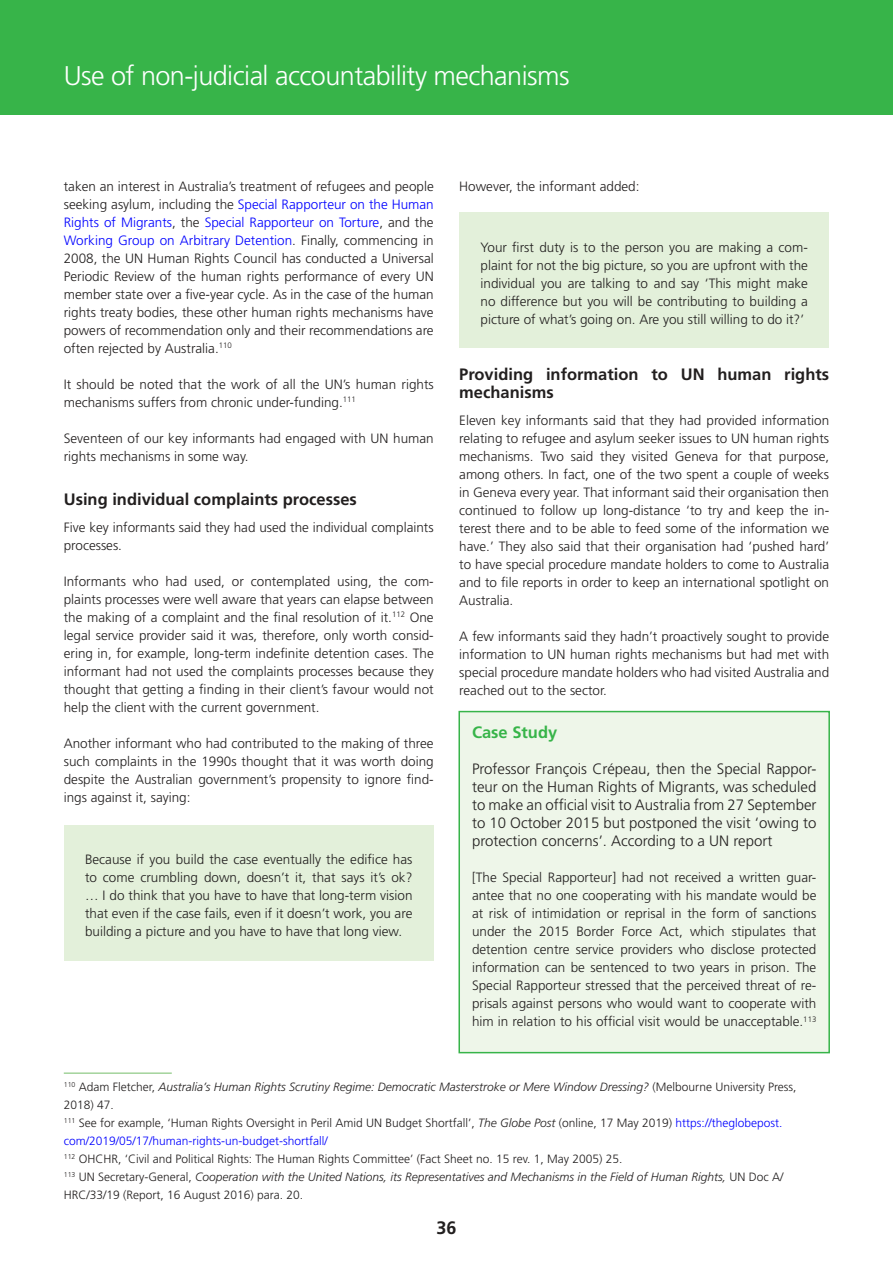
<style>
.page{position:relative;width:893px;height:1263px;background:#fff}
.page>*{position:absolute;margin:0;border:0;box-sizing:border-box;transform-origin:0 0}
.t1{font:300 27px "Frutiger";letter-spacing:-.02em;color:#fff}
.t2{font:700 18px "Frutiger";color:#221f1f}
.t3{font:700 16.5px/18px "Frutiger";color:#221f1f}
.t4{font:700 16.5px "Frutiger";color:#37b449}
.t5{font:300 15px/18px "Frutiger";color:#221f1f;text-align:justify}
.t6{font:300 13.5px/18px "Frutiger";color:#221f1f;text-align:justify}
.t7{font:300 12px/18px "Frutiger";color:#221f1f}
.s1{color:#00f}
.s2{font-style:italic}
</style>
<div class="page">
<div style="left:0;top:0;width:893px;height:115px;background:#37b449"></div>
<div style="left:64px;top:825px;width:370px;height:135px;background:#e3f0da"></div>
<hr style="left:64px;top:1072px;width:108px;height:2px;background:#a3d39b">
<div style="left:459px;top:213px;width:370px;height:135px;background:#e3f0da"></div>
<div style="left:459px;top:711px;width:370px;height:342px;background:#eef6e9"></div>
<div style="left:458px;top:711px;width:372px;height:342px;border:2px solid #37b449"></div>
<h1 class="t1" style="left:64px;top:64px;width:507px">Use of non-judicial accountability mechanisms</h1>
<p class="t6" style="left:64px;top:178px;width:371px">taken an interest in Australia’s treatment of refugees and people seeking asylum, including the <span class="s1">Special Rapporteur on the Human Rights of Migrants</span>, the <span class="s1">Special Rapporteur on Torture</span>, and the <span class="s1">Working Group on Arbitrary Detention</span>. Finally, commencing in 2008, the UN Human Rights Council has conducted a Universal Periodic Review of the human rights performance of every UN member state over a five-year cycle. As in the case of the human rights treaty bodies, these other human rights mechanisms have powers of recommendation only and their recommendations are often rejected by Australia.<sup>110</sup></p>
<p class="t6" style="left:64px;top:376px;width:371px">It should be noted that the work of all the UN’s human rights mechanisms suffers from chronic under-funding.<sup>111</sup></p>
<p class="t6" style="left:64px;top:430px;width:371px">Seventeen of our key informants had engaged with UN human rights mechanisms in some way.</p>
<p class="t3" style="left:64px;top:492px;width:295px">Using individual complaints processes</p>
<p class="t6" style="left:64px;top:519px;width:371px">Five key informants said they had used the individual complaints processes.</p>
<p class="t6" style="left:64px;top:573px;width:371px">Informants who had used, or contemplated using, the com&shy;plaints processes were well aware that years can elapse between the making of a complaint and the final resolution of it.<sup>112</sup> One legal service provider said it was, therefore, only worth consid&shy;ering in, for example, long-term indefinite detention cases. The informant had not used the complaints processes because they thought that getting a finding in their client’s favour would not help the client with the current government.</p>
<p class="t6" style="left:64px;top:735px;width:371px">Another informant who had contributed to the making of three such complaints in the 1990s thought that it was worth doing despite the Australian government’s propensity to ignore find&shy;ings against it, saying:</p>
<p class="t6" style="left:85px;top:851px;width:329px">Because if you build the case eventually the edifice has to come crumbling down, doesn’t it, that says it’s ok? … I do think that you have to have that long-term vision that even if the case fails, even if it doesn’t work, you are building a picture and you have to have that long view.</p>
<p class="t6" style="left:459px;top:178px;width:182px">However, the informant added:</p>
<p class="t6" style="left:480px;top:239px;width:329px">Your first duty is to the person you are making a com&shy;plaint for not the big picture, so you are upfront with the individual you are talking to and say ‘This might make no difference but you will be contributing to building a picture of what’s going on. Are you still willing to do it?’</p>
<p class="t3" style="left:459px;top:367px;width:371px">Providing information to UN human rights mechanisms</p>
<p class="t6" style="left:459px;top:412px;width:371px">Eleven key informants said that they had provided information relating to refugee and asylum seeker issues to UN human rights mechanisms. Two said they visited Geneva for that purpose, among others. In fact, one of the two spent a couple of weeks in Geneva every year. That informant said their organisation then continued to follow up long-distance ‘to try and keep the in&shy;terest there and to be able to feed some of the information we have.’ They also said that their organisation had ‘pushed hard’ to have special procedure mandate holders to come to Australia and to file reports in order to keep an international spotlight on Australia.</p>
<p class="t6" style="left:459px;top:628px;width:371px">A few informants said they hadn’t proactively sought to provide information to UN human rights mechanisms but had met with special procedure mandate holders who had visited Australia and reached out to the sector.</p>
<p class="t4" style="left:472px;top:725px;width:87px">Case Study</p>
<p class="t5" style="left:472px;top:761px;width:346px">Professor François Crépeau, then the Special Rappor&shy;teur on the Human Rights of Migrants, was scheduled to make an official visit to Australia from 27 September to 10 October 2015 but postponed the visit ‘owing to protection concerns’. According to a UN report</p>
<p class="t6" style="left:472px;top:869px;width:346px">[The Special Rapporteur] had not received a written guar&shy;antee that no one cooperating with his mandate would be at risk of intimidation or reprisal in the form of sanctions under the 2015 Border Force Act, which stipulates that detention centre service providers who disclose protected information can be sentenced to two years in prison. The Special Rapporteur stressed that the perceived threat of re&shy;prisals against persons who would want to cooperate with him in relation to his official visit would be unacceptable.<sup>113</sup></p>
<p class="t7" style="left:64px;top:1079px;width:734px"><sup>110</sup> Adam Fletcher, <span class="s2">Australia’s Human Rights Scrutiny Regime: Democratic Masterstroke or Mere Window Dressing?</span> (Melbourne University Press, 2018) 47.<br><sup>111</sup> See for example, ‘Human Rights Oversight in Peril Amid UN Budget Shortfall’, <span class="s2">The Globe Post</span> (online, 17 May 2019) <span class="s1">https://theglobepost. com/2019/05/17/human-rights-un-budget-shortfall/<br></span><sup>112</sup> OHCHR, ‘Civil and Political Rights: The Human Rights Committee’ (Fact Sheet no. 15 rev. 1, May 2005) 25.<br><sup>113</sup> UN Secretary-General, <span class="s2">Cooperation with the United Nations, its Representatives and Mechanisms in the Field of Human Rights,</span> UN Doc A/ HRC/33/19 (Report, 16 August 2016) para. 20.</p>
<h2 class="t2" style="left:436px;top:1221px;width:22px">36</h2>
</div>
